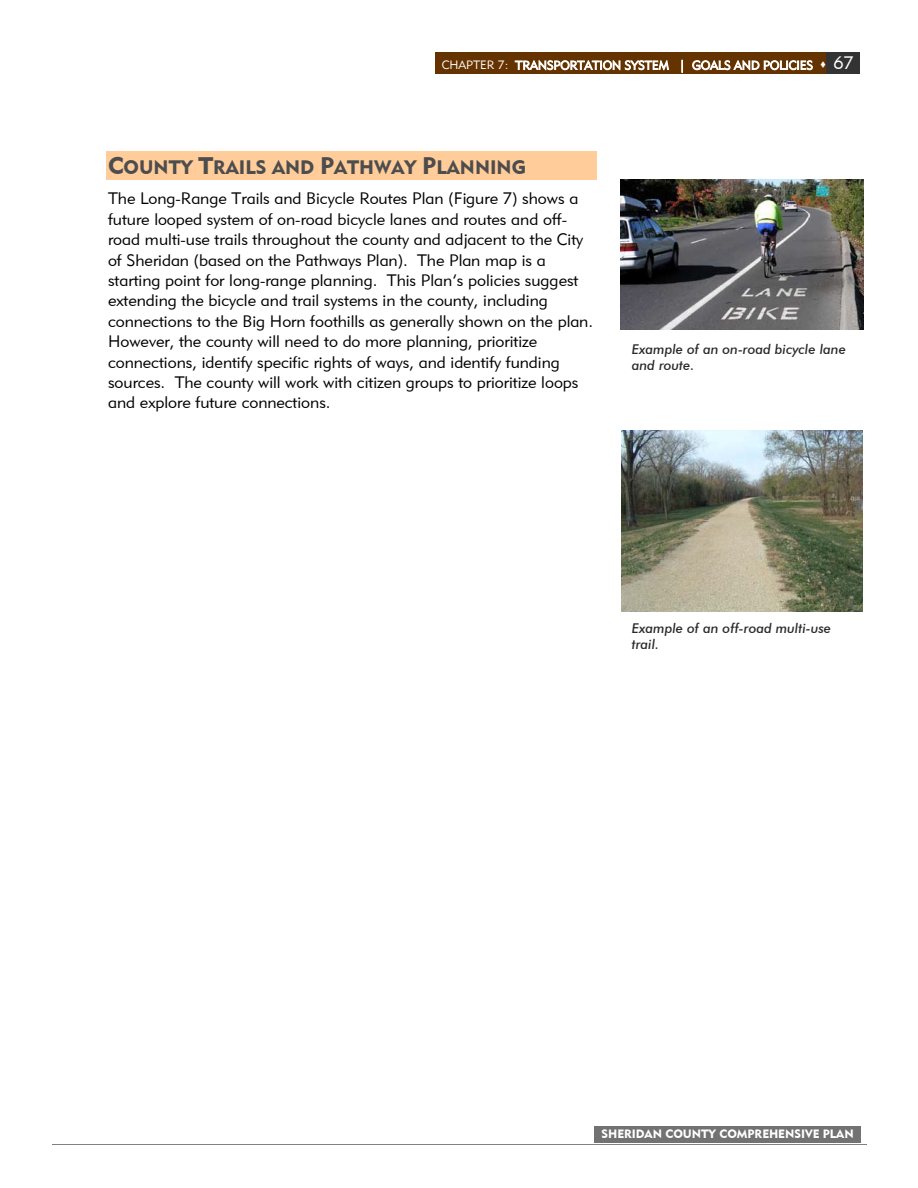
<style>
.page{position:relative;width:918px;height:1188px;background:#fff}
.page>*{position:absolute;margin:0;border:0;box-sizing:border-box;transform-origin:0 0}
.t1{font:19.5px "Geometric 415 BT Black A";color:#4d4d4d}
.t2{font:16.5px/20.4px "Geometric 415 BT Lite A";color:#000}
.t3{font:italic 500 13.5px/16px "Futura BT";color:#292929}
.t4{font:12px "Geometric 415 BT Lite A";letter-spacing:-.005em;color:#fff}
.t5{font:12px "Geometric 415 BT Black A";color:#fff}
.s1{font-size:18px}
.s2{font-size:24px}
</style>
<div class="page">
<div style="left:435px;top:52px;width:392px;height:22px;background:#653300"></div>
<div style="left:827px;top:52px;width:34px;height:22px;background:#333"></div>
<div style="left:595px;top:1126px;width:266px;height:16px;background:#727272"></div>
<hr style="left:52px;top:1144px;width:814px;height:1px;background:#808080">
<img style="left:621px;top:180px;width:243px;height:149px">
<img style="left:621px;top:430px;width:242px;height:181px">
<div style="left:106px;top:151px;width:490px;height:29px;background:#ffcc9a"></div>
<p class="t4" style="left:442px;top:58px;width:424px">CHAPTER 7: TRANSPORTATION SYSTEM | GOALS AND POLICIES <span class="s1">67</span> .</p>
<p class="t1" style="left:108px;top:155px;width:420px"><span class="s2">C</span>OUNTY <span class="s2">T</span>RAILS AND <span class="s2">P</span>ATHWAY <span class="s2">P</span>LANNING</p>
<p class="t2" style="left:108px;top:188px;width:487px">The Long-Range Trails and Bicycle Routes Plan (Figure 7) shows a future looped system of on-road bicycle lanes and routes and off&shy;road multi-use trails throughout the county and adjacent to the City of Sheridan (based on the Pathways Plan). The Plan map is a starting point for long-range planning. This Plan’s policies suggest extending the bicycle and trail systems in the county, including connections to the Big Horn foothills as generally shown on the plan.<br>However, the county will need to do more planning, prioritize connections, identify specific rights of ways, and identify funding sources. The county will work with citizen groups to prioritize loops and explore future connections.</p>
<p class="t3" style="left:632px;top:341px;width:216px">Example of an on-road bicycle lane and route.</p>
<p class="t3" style="left:632px;top:620px;width:201px">Example of an off-road multi-use trail.</p>
<p class="t5" style="left:601px;top:1126px;width:264px">SHERIDAN COUNTY COMPREHENSIVE PLAN .</p>
</div>
